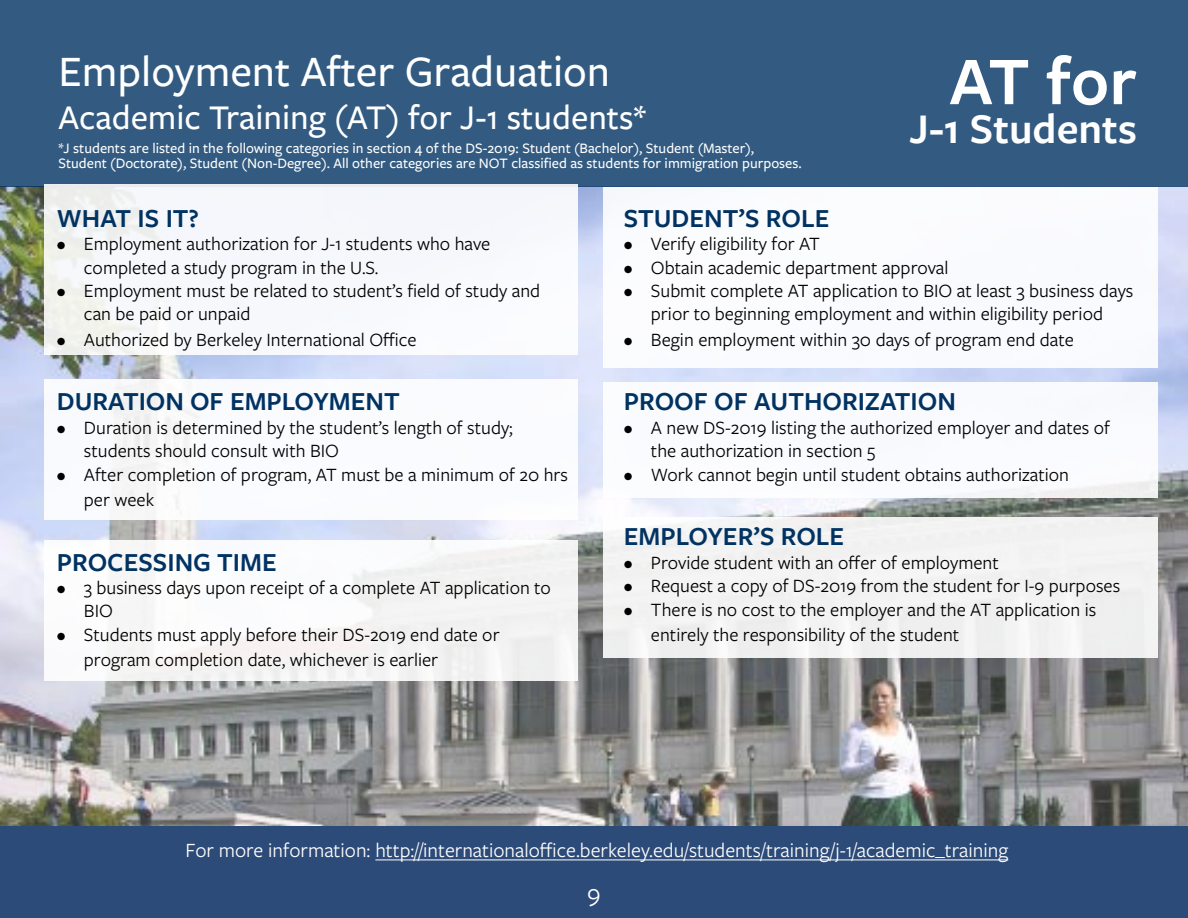
<style>
.page{position:relative;width:1188px;height:918px;background:#fff}
.page>*{position:absolute;margin:0;border:0;box-sizing:border-box;transform-origin:0 0}
.t1{font:600 70.65px "Freight Sans Pro";color:#fff}
.t2{font:500 45px "Freight Sans Pro";color:#fff}
.t3{font:600 43.95px "Freight Sans Pro";color:#fff}
.t4{font:500 36px "Freight Sans Pro";color:#fff}
.t5{font:600 27px "Freight Sans Pro";color:#003262}
.t6{font:27px "Freight Sans Pro";color:#fff}
.t7{font:21px "Freight Sans Pro";color:#fff}
.t8{font:19.5px/23.4px "Freight Sans Pro";color:#000}
.t9{font:500 15px/15px "Freight Sans Pro";color:#fff}
</style>
<div class="page">
<img style="left:0;top:187px;width:1188px;height:640px">
<div style="left:0;top:827px;width:1188px;height:91px;background:#2c4b78"></div>
<div style="left:0;top:0;width:1188px;height:187px;background:#335b81"></div>
<div style="left:44px;top:540px;width:534px;height:140px;background:#f7f6f6"></div>
<div style="left:44px;top:380px;width:534px;height:140px;background:#fff"></div>
<div style="left:44px;top:185px;width:534px;height:170px;background:linear-gradient(to right,#f3f4f5,#f9faff)"></div>
<div style="left:603px;top:187px;width:554px;height:181px;background:#fff"></div>
<div style="left:603px;top:382px;width:554px;height:115px;background:#fff"></div>
<div style="left:603px;top:517px;width:554px;height:141px;background:#f2f2f2"></div>
<hr style="left:375px;top:860px;width:633px;height:1px;background:#fff">
<h2 class="t2" style="left:58px;top:41px;width:553px">Employment After Graduation</h2>
<h3 class="t4" style="left:58px;top:93px;width:589px">Academic Training (AT) for J-1 students*</h3>
<p class="t9" style="left:58px;top:140px;width:745px">*J students are listed in the following categories in section 4 of the DS-2019: Student (Bachelor), Student (Master),<br>Student (Doctorate), Student (Non-Degree). All other categories are NOT classified as students for immigration purposes.</p>
<h3 class="t5" style="left:57px;top:200px;width:144px">WHAT IS IT?</h3>
<p class="t8" style="left:84px;top:231px;width:408px;text-indent:-27px">• Employment authorization for J-1 students who have completed a study program in the U.S.</p>
<p class="t8" style="left:84px;top:278px;width:458px;text-indent:-27px">• Employment must be related to student’s field of study and can be paid or unpaid</p>
<p class="t8" style="left:57px;top:327px;width:361px">• Authorized by Berkeley International Office</p>
<h1 class="t1" style="left:950px;top:33px;width:189px">AT for</h1>
<h3 class="t3" style="left:910px;top:99px;width:229px">J-1 Students</h3>
<h3 class="t5" style="left:624px;top:200px;width:207px">STUDENT’S ROLE</h3>
<p class="t8" style="left:624px;top:231px;width:198px">• Verify eligibility for AT</p>
<p class="t8" style="left:624px;top:255px;width:326px">• Obtain academic department approval</p>
<p class="t8" style="left:624px;top:278px;width:511px;text-align:center">• Submit complete AT application to BIO at least 3 business days prior to beginning employment and within eligibility period</p>
<p class="t8" style="left:624px;top:327px;width:451px">• Begin employment within 30 days of program end date</p>
<h3 class="t5" style="left:57px;top:383px;width:344px">DURATION OF EMPLOYMENT</h3>
<p class="t8" style="left:84px;top:415px;width:431px;text-indent:-27px">• Duration is determined by the student’s length of study; students should consult with BIO</p>
<p class="t8" style="left:84px;top:461px;width:486px;line-height:25.2px;text-indent:-27px">• After completion of program, AT must be a minimum of 20 hrs per week</p>
<h3 class="t5" style="left:57px;top:543px;width:221px">PROCESSING TIME</h3>
<p class="t8" style="left:84px;top:575px;width:469px;text-indent:-27px">• 3 business days upon receipt of a complete AT application to<br>BIO</p>
<p class="t8" style="left:84px;top:621px;width:417px;line-height:25.2px;text-indent:-27px">• Students must apply before their DS-2019 end date or program completion date, whichever is earlier</p>
<h3 class="t5" style="left:624px;top:383px;width:334px">PROOF OF AUTHORIZATION</h3>
<p class="t8" style="left:651px;top:415px;width:461px;text-indent:-27px">• A new DS-2019 listing the authorized employer and dates of the authorization in section 5</p>
<p class="t8" style="left:624px;top:462px;width:447px">• Work cannot begin until student obtains authorization</p>
<h3 class="t5" style="left:624px;top:518px;width:222px">EMPLOYER’S ROLE</h3>
<p class="t8" style="left:624px;top:550px;width:376px">• Provide student with an offer of employment</p>
<p class="t8" style="left:624px;top:573px;width:498px">• Request a copy of DS-2019 from the student for I-9 purposes</p>
<p class="t8" style="left:651px;top:596px;width:447px;line-height:25.2px;text-indent:-27px">• There is no cost to the employer and the AT application is entirely the responsibility of the student</p>
<p class="t7" style="left:186px;top:836px;width:824px">For more information: http://internationaloffice.berkeley.edu/students/training/j-1/academic_training</p>
<h3 class="t6" style="left:587px;top:876px;width:15px">9</h3>
</div>
